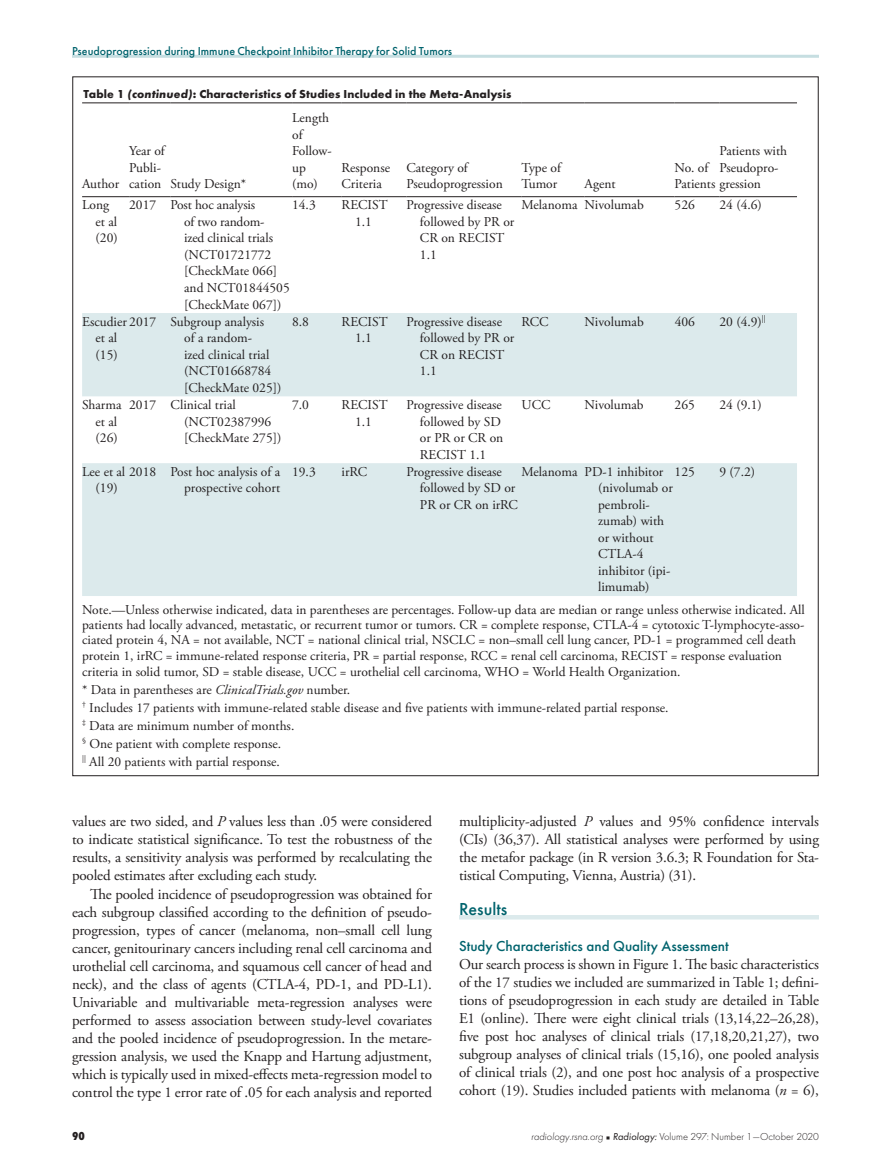
<style>
.page{position:relative;width:891px;height:1175px;background:#fff}
.page>*{position:absolute;margin:0;border:0;box-sizing:border-box;transform-origin:0 0}
.t1{font:500 18px "Futura PT";color:#00636d}
.t2{font:15px/18px "Adobe Garamond Pro";letter-spacing:-.01em;color:#231f20;text-align:justify}
.t3{font:500 15px "Futura PT";color:#00636d}
.t4{font:13.5px/16.5px "Adobe Garamond Pro";color:#231f20}
.t5{font:500 12px "Futura PT";color:#00636d}
.t6{font:700 12px "Futura PT";letter-spacing:.01em;color:#231f20}
.t7{font:800 12px "Futura PT Cond";color:#231f20}
.t8{font:300 10.5px "Futura PT";color:#231f20}
.s1{font-style:italic}
.s2{font-family:"Universal Newswith Comm Pi";font-weight:400;font-size:6px}
.s3{font-weight:400;font-style:italic}
</style>
<div class="page">
<hr style="left:72px;top:55px;width:747px;height:3px;background:#c6dee1">
<svg style="left:82px;top:313px;width:715px;height:283px;fill:#dceaec"></svg>
<hr style="left:82px;top:102px;width:47px;height:1px;background:#231f20">
<hr style="left:129px;top:102px;width:42px;height:1px;background:#231f20">
<hr style="left:171px;top:102px;width:121px;height:1px;background:#231f20">
<hr style="left:292px;top:102px;width:50px;height:1px;background:#231f20">
<hr style="left:342px;top:102px;width:64px;height:1px;background:#231f20">
<hr style="left:406px;top:102px;width:116px;height:1px;background:#231f20">
<hr style="left:522px;top:102px;width:63px;height:1px;background:#231f20">
<hr style="left:585px;top:102px;width:90px;height:1px;background:#231f20">
<hr style="left:675px;top:102px;width:44px;height:1px;background:#231f20">
<hr style="left:719px;top:102px;width:78px;height:1px;background:#231f20">
<hr style="left:82px;top:196px;width:47px;height:1px;background:#231f20">
<hr style="left:129px;top:196px;width:42px;height:1px;background:#231f20">
<hr style="left:171px;top:196px;width:121px;height:1px;background:#231f20">
<hr style="left:292px;top:196px;width:50px;height:1px;background:#231f20">
<hr style="left:342px;top:196px;width:64px;height:1px;background:#231f20">
<hr style="left:406px;top:196px;width:116px;height:1px;background:#231f20">
<hr style="left:522px;top:196px;width:63px;height:1px;background:#231f20">
<hr style="left:585px;top:196px;width:90px;height:1px;background:#231f20">
<hr style="left:675px;top:196px;width:44px;height:1px;background:#231f20">
<hr style="left:719px;top:196px;width:78px;height:1px;background:#231f20">
<hr style="left:459px;top:915px;width:360px;height:4px;background:#dceaec">
<p class="t5" style="left:72px;top:44px;width:382px">Pseudoprogression during Immune Checkpoint Inhibitor Therapy for Solid Tumors</p>
<p class="t6" style="left:84px;top:87px;width:429px">Table 1 <span class="s1">(continued)</span>: Characteristics of Studies Included in the Meta-Analysis</p>
<p class="t4" style="left:82px;top:176px;width:39px">Author</p>
<p class="t4" style="left:129px;top:143px;width:118px">Year of<br>Publi-<br>cation Study Design*</p>
<p class="t4" style="left:292px;top:110px;width:41px">Length of<br>Follow&shy;up (mo)</p>
<p class="t4" style="left:342px;top:160px;width:50px">Response<br>Criteria</p>
<p class="t4" style="left:406px;top:160px;width:98px">Category of<br>Pseudoprogression</p>
<p class="t4" style="left:522px;top:160px;width:41px">Type of<br>Tumor</p>
<p class="t4" style="left:585px;top:176px;width:33px">Agent</p>
<p class="t4" style="left:720px;top:143px;width:69px">Patients with<br>Pseudopro-</p>
<p class="t4" style="left:675px;top:160px;width:88px">No. of<br>Patients gression</p>
<p class="t4" style="left:96px;top:197px;width:24px;text-indent:-14px">Long et al (20)</p>
<p class="t4" style="left:184px;top:197px;width:107px;text-indent:-55px">2017 Post hoc analysis<br>of two random-<br>ized clinical trials (NCT01721772 [CheckMate 066] and NCT01844505 [CheckMate 067])</p>
<p class="t4" style="left:292px;top:197px;width:25px">14.3</p>
<p class="t4" style="left:342px;top:197px;width:48px;text-align:center">RECIST<br>1.1</p>
<p class="t4" style="left:420px;top:197px;width:96px;text-indent:-14px">Progressive disease followed by PR or<br>CR on RECIST<br>1.1</p>
<p class="t4" style="left:522px;top:197px;width:124px">Melanoma Nivolumab</p>
<p class="t4" style="left:675px;top:197px;width:22px">526</p>
<p class="t4" style="left:720px;top:197px;width:44px">24 (4.6)</p>
<p class="t4" style="left:96px;top:314px;width:170px;text-indent:-14px">Escudier 2017 Subgroup analysis et al<br>(15)</p>
<p class="t4" style="left:292px;top:314px;width:18px">8.8</p>
<p class="t4" style="left:342px;top:314px;width:48px;text-align:center">RECIST<br>1.1</p>
<p class="t4" style="left:420px;top:314px;width:96px;text-indent:-14px">Progressive disease followed by PR or<br>CR on RECIST<br>1.1</p>
<p class="t4" style="left:522px;top:314px;width:29px">RCC</p>
<p class="t4" style="left:585px;top:314px;width:61px">Nivolumab</p>
<p class="t4" style="left:675px;top:314px;width:22px">406</p>
<p class="t4" style="left:720px;top:314px;width:48px">20 (4.9)<sup>||</sup></p>
<p class="t4" style="left:184px;top:330px;width:99px">of a random-<br>ized clinical trial (NCT01668784 [CheckMate 025])</p>
<p class="t4" style="left:96px;top:397px;width:27px;text-indent:-14px">Sharma et al (26)</p>
<p class="t4" style="left:184px;top:397px;width:99px;text-indent:-55px">2017 Clinical trial (NCT02387996 [CheckMate 275])</p>
<p class="t4" style="left:292px;top:397px;width:18px">7.0</p>
<p class="t4" style="left:342px;top:397px;width:48px;text-align:center">RECIST<br>1.1</p>
<p class="t4" style="left:420px;top:397px;width:85px;text-indent:-14px">Progressive disease followed by SD or PR or CR on<br>RECIST 1.1</p>
<p class="t4" style="left:522px;top:397px;width:30px">UCC</p>
<p class="t4" style="left:585px;top:397px;width:61px">Nivolumab</p>
<p class="t4" style="left:675px;top:397px;width:22px">265</p>
<p class="t4" style="left:720px;top:397px;width:44px">24 (9.1)</p>
<p class="t4" style="left:96px;top:464px;width:186px;text-indent:-14px">Lee et al 2018 Post hoc analysis of a (19)</p>
<p class="t4" style="left:292px;top:464px;width:25px">19.3</p>
<p class="t4" style="left:342px;top:464px;width:27px">irRC</p>
<p class="t4" style="left:420px;top:464px;width:99px;text-indent:-14px">Progressive disease followed by SD or<br>PR or CR on irRC</p>
<p class="t4" style="left:598px;top:464px;width:76px;text-indent:-77px">Melanoma PD-1 inhibitor (nivolumab or pembroli&shy;zumab) with or without<br>CTLA-4 inhibitor (ipi&shy;limumab)</p>
<p class="t4" style="left:675px;top:464px;width:22px">125</p>
<p class="t4" style="left:720px;top:464px;width:37px">9 (7.2)</p>
<p class="t4" style="left:82px;top:602px;width:724px;line-height:15px;text-align:justify">Note.—Unless otherwise indicated, data in parentheses are percentages. Follow-up data are median or range unless otherwise indicated. All patients had locally advanced, metastatic, or recurrent tumor or tumors. CR = complete response, CTLA-4 = cytotoxic T-lymphocyte-asso&shy;ciated protein 4, NA = not available, NCT = national clinical trial, NSCLC = non–small cell lung cancer, PD-1 = programmed cell death</p>
<p class="t4" style="left:82px;top:649px;width:701px;line-height:15px">protein 1, irRC = immune-related response criteria, PR = partial response, RCC = renal cell carcinoma, RECIST = response evaluation criteria in solid tumor, SD = stable disease, UCC = urothelial cell carcinoma, WHO = World Health Organization.</p>
<p class="t4" style="left:82px;top:680px;width:588px;line-height:18px">* Data in parentheses are <span class="s1">ClinicalTrials.gov</span> number.<br><sup>†</sup> Includes 17 patients with immune-related stable disease and five patients with immune-related partial response. <sup>‡</sup> Data are minimum number of months.<br><sup>§</sup> One patient with complete response.<br><sup>||</sup> All 20 patients with partial response.</p>
<p class="t4" style="left:184px;top:480px;width:98px">prospective cohort</p>
<p class="t2" style="left:72px;top:813px;width:362px">values are two sided, and <span class="s1">P</span> values less than .05 were considered to indicate statistical significance. To test the robustness of the results, a sensitivity analysis was performed by recalculating the pooled estimates after excluding each study.</p>
<p class="t2" style="left:72px;top:885px;width:362px;text-indent:18px">The pooled incidence of pseudoprogression was obtained for each subgroup classified according to the definition of pseudo&shy;progression, types of cancer (melanoma, non–small cell lung cancer, genitourinary cancers including renal cell carcinoma and urothelial cell carcinoma, and squamous cell cancer of head and neck), and the class of agents (CTLA-4, PD-1, and PD-L1).<br>Univariable and multivariable meta-regression analyses were performed to assess association between study-level covariates and the pooled incidence of pseudoprogression. In the metare&shy;gression analysis, we used the Knapp and Hartung adjustment, which is typically used in mixed-effects meta-regression model to control the type 1 error rate of .05 for each analysis and reported</p>
<p class="t2" style="left:459px;top:813px;width:362px">multiplicity-adjusted <span class="s1">P</span> values and 95% confidence intervals (CIs) (36,37). All statistical analyses were performed by using the metafor package (in R version 3.6.3; R Foundation for Sta&shy;tistical Computing, Vienna, Austria) (31).</p>
<h1 class="t1" style="left:459px;top:898px;width:50px">Results</h1>
<p class="t3" style="left:459px;top:937px;width:271px">Study Characteristics and Quality Assessment</p>
<p class="t2" style="left:459px;top:955px;width:362px">Our search process is shown in Figure 1. The basic characteristics of the 17 studies we included are summarized in Table 1; defini&shy;tions of pseudoprogression in each study are detailed in Table E1 (online). There were eight clinical trials (13,14,22–26,28), five post hoc analyses of clinical trials (17,18,20,21,27), two subgroup analyses of clinical trials (15,16), one pooled analysis of clinical trials (2), and one post hoc analysis of a prospective cohort (19). Studies included patients with melanoma (<span class="s1">n</span> = 6),</p>
<p class="t7" style="left:72px;top:1129px;width:14px">90</p>
<p class="t8" style="left:531px;top:1131px;width:289px"><span class="s1">radiology.rsna.org</span> <span class="s2">n</span> <span class="s3">Radiology:</span> Volume 297: Number 1—October 2020</p>
</div>
